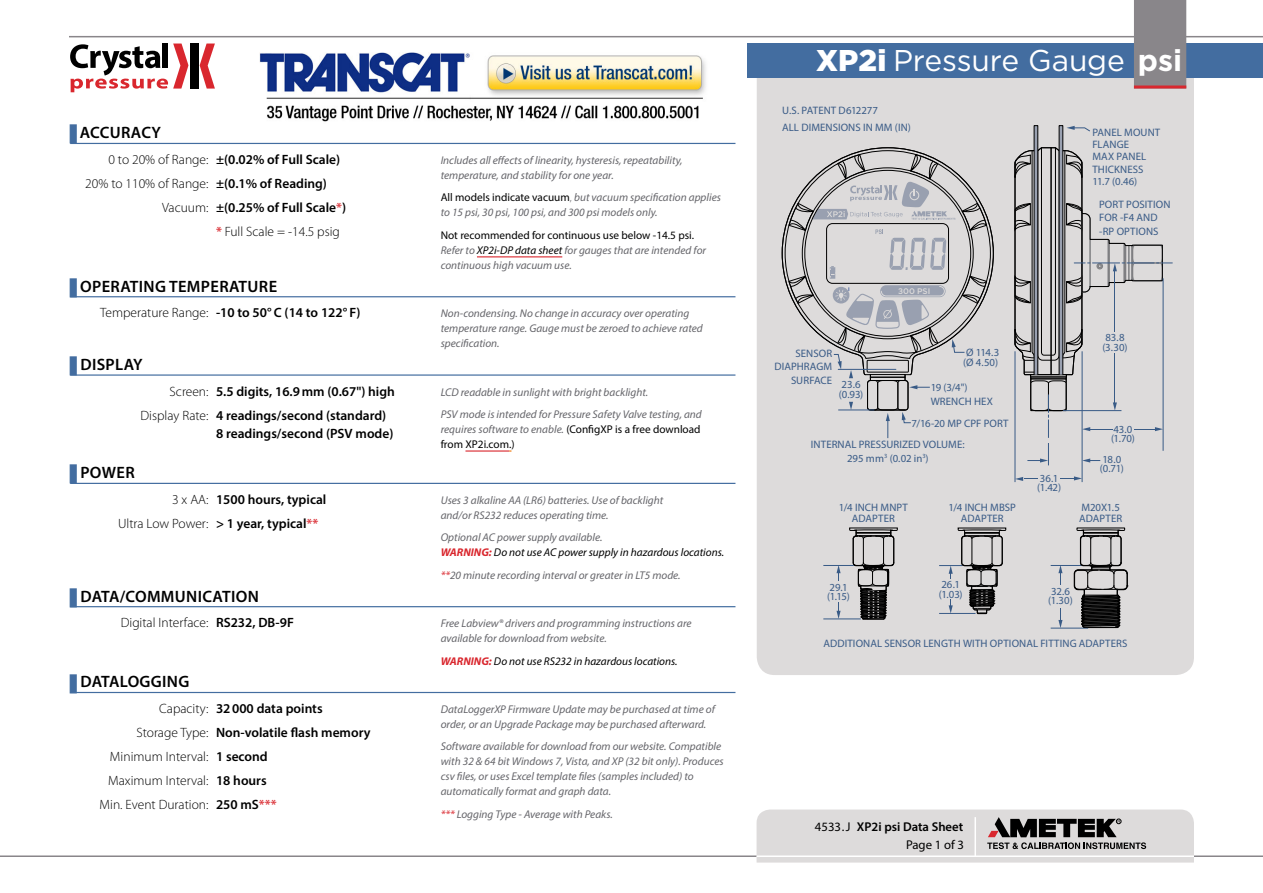
<style>
.page{position:relative;width:1263px;height:893px;background:#fff}
.page>*{position:absolute;margin:0;border:0;box-sizing:border-box;transform-origin:0 0}
.t1{font:30px "Gotham";letter-spacing:-.005em;color:#fff}
.t2{font:600 16.5px "Myriad Pro";letter-spacing:.02em;color:#000}
.t3{font:600 13.5px/24px "Myriad Pro";color:#000}
.t4{font:300 13.5px "Myriad Pro";color:#000}
.t5{font:600 12.75px/18.5px "Myriad Pro";color:#000;text-align:right}
.t6{font:italic 11.25px/15px "Myriad Pro";color:#65656a}
.t7{font:italic 11.25px/15px "Myriad Pro";color:#000}
.t8{font:11.25px/15px "Myriad Pro";color:#000}
.t9{font:10.8px/9.4px "Myriad Pro";letter-spacing:.005em;color:#426a9d}
.t10{font:500 8.1px "Gotham";letter-spacing:.01em;color:#fff}
.s1{font-weight:300}
.s2{font-weight:600}
.s3{color:#d9272e}
.s4{font-weight:600;color:#d9272e}
.s5{font-style:normal;color:#000}
.s6{font-weight:300;font-style:normal}
.s7{color:#000}
.s8{font-style:italic;color:#65656a}
.s9{color:#65656a}
.s10{font-weight:700;color:#d9272e}
.s11{font-weight:900}
.s12{font-weight:700}
.s13{font-weight:400}
</style>
<div class="page">
<hr style="left:0;top:855px;width:1263px;height:2px;background:#89868a">
<hr style="left:69px;top:36px;width:1194px;height:1px;background:#89868a">
<svg style="left:756px;top:809px;width:438px;height:54px;background:#cbc9c9"></svg>
<div style="left:190px;top:44px;width:8px;height:45px;background:#000"></div>
<svg style="left:200px;top:44px;width:15px;height:45px"></svg>
<svg style="left:70px;top:44px;width:118px;height:48px"></svg>
<div style="left:757px;top:78px;width:437px;height:597px;background:#dddbdb"></div>
<hr style="left:70px;top:143px;width:665px;height:1px;background:#436da0">
<hr style="left:70px;top:296px;width:665px;height:1px;background:#436da0">
<hr style="left:70px;top:374px;width:665px;height:2px;background:#436da0">
<hr style="left:70px;top:483px;width:665px;height:1px;background:#436da0">
<hr style="left:70px;top:606px;width:665px;height:1px;background:#436da0">
<hr style="left:70px;top:692px;width:665px;height:1px;background:#436da0">
<div style="left:768px;top:95px;width:414px;height:560px;background:#dddbdb"></div>
<svg style="left:781px;top:147px;width:213px;height:133px"></svg>
<hr style="left:1082px;top:351px;width:1px;height:131px;background:#426a9d">
<hr style="left:1015px;top:351px;width:1px;height:131px;background:#426a9d">
<svg style="left:1015px;top:477px;width:23px;height:4px"></svg>
<svg style="left:1060px;top:476px;width:22px;height:4px"></svg>
<svg style="left:1014px;top:125px;width:158px;height:340px"></svg>
<hr style="left:1114px;top:353px;width:1px;height:52px;background:#426a9d">
<hr style="left:1114px;top:270px;width:1px;height:62px;background:#426a9d">
<svg style="left:785px;top:150px;width:206px;height:288px"></svg>
<hr style="left:823px;top:565px;width:31px;height:1px;background:#426a9d">
<hr style="left:823px;top:619px;width:38px;height:1px;background:#426a9d">
<svg style="left:836px;top:602px;width:5px;height:17px"></svg>
<svg style="left:836px;top:565px;width:5px;height:16px"></svg>
<svg style="left:849px;top:527px;width:49px;height:93px"></svg>
<svg style="left:939px;top:527px;width:68px;height:88px"></svg>
<hr style="left:1051px;top:565px;width:30px;height:1px;background:#426a9d">
<hr style="left:1051px;top:628px;width:37px;height:1px;background:#426a9d">
<svg style="left:1058px;top:608px;width:4px;height:20px"></svg>
<svg style="left:1058px;top:565px;width:4px;height:20px"></svg>
<svg style="left:1073px;top:527px;width:55px;height:102px"></svg>
<hr style="left:477px;top:256px;width:85px;height:1px;background:#d9272e">
<hr style="left:465px;top:450px;width:44px;height:2px;background:#d9272e">
<div style="left:747px;top:44px;width:516px;height:34px;background:#436da0"></div>
<div style="left:1134px;top:0;width:52px;height:89px;background:#89868a"></div>
<hr style="left:1134px;top:86px;width:52px;height:3px;background:#d9272e">
<img style="left:259px;top:53px;width:447px;height:69px">
<svg style="left:70px;top:142px;width:21px;height:2px"></svg>
<svg style="left:70px;top:296px;width:21px;height:2px"></svg>
<svg style="left:70px;top:374px;width:21px;height:2px"></svg>
<svg style="left:70px;top:482px;width:21px;height:2px"></svg>
<svg style="left:70px;top:606px;width:21px;height:2px"></svg>
<svg style="left:70px;top:691px;width:21px;height:3px"></svg>
<h2 class="t2" style="left:80px;top:122px;width:83px">Accuracy</h2>
<p class="t3" style="left:108px;top:147px;width:233px"><span class="s1">0 to 20% of Range:</span> ±(0.02% of Full Scale)</p>
<p class="t4" style="left:85px;top:175px;width:243px">20% to 110% of Range: <span class="s2">±(0.1% of Reading)</span></p>
<p class="t3" style="left:162px;top:195px;width:186px"><span class="s1">Vacuum:</span> ±(0.25% of Full Scale<span class="s3">*</span>)</p>
<p class="t4" style="left:216px;top:223px;width:125px"><span class="s4">*</span> Full Scale = -14.5 psig</p>
<h2 class="t2" style="left:80px;top:276px;width:198px">Operating Temperature</h2>
<p class="t3" style="left:100px;top:300px;width:262px"><span class="s1">Temperature Range:</span> -10 to 50° C (14 to 122° F)</p>
<h2 class="t2" style="left:80px;top:354px;width:64px">Display</h2>
<p class="t3" style="left:141px;top:379px;width:256px;text-indent:29px"><span class="s1">Screen:</span> 5.5 digits, 16.9mm (0.67") high<br><span class="s1">Display Rate:</span> 4 readings/second (standard)</p>
<p class="t3" style="left:216px;top:421px;width:179px">8 readings/second (PSV mode)</p>
<h2 class="t2" style="left:80px;top:462px;width:56px">Power</h2>
<p class="t3" style="left:118px;top:487px;width:210px;text-indent:54px"><span class="s1">3 x AA:</span> 1500 hours, typical<br><span class="s1">Ultra Low Power:</span> &gt; 1 year, typical<span class="s3">**</span></p>
<h2 class="t2" style="left:80px;top:586px;width:180px">Data/Communication</h2>
<p class="t4" style="left:121px;top:614px;width:175px">Digital Interface: <span class="s2">RS232, DB-9F</span></p>
<h2 class="t2" style="left:80px;top:671px;width:111px">Datalogging</h2>
<p class="t3" style="left:159px;top:696px;width:165px"><span class="s1">Capacity:</span> 32000 data points</p>
<p class="t3" style="left:136px;top:720px;width:236px"><span class="s1">Storage Type:</span> Non-volatile flash memory</p>
<p class="t4" style="left:110px;top:748px;width:159px">Minimum Interval: <span class="s2">1 second</span></p>
<p class="t4" style="left:108px;top:772px;width:160px">Maximum Interval: <span class="s2">18 hours</span></p>
<p class="t4" style="left:99px;top:796px;width:179px">Min. Event Duration: <span class="s2">250 mS</span><span class="s4">***</span></p>
<p class="t6" style="left:441px;top:152px;width:243px">Includes all effects of linearity, hysteresis, repeatability, temperature, and stability for one year.</p>
<p class="t6" style="left:441px;top:190px;width:282px"><span class="s5">All models indicate vacuum</span><span class="s6">,</span> but vacuum specification applies to 15 psi, 30 psi, 100 psi, and 300 psi models only.</p>
<p class="t6" style="left:441px;top:227px;width:267px"><span class="s5">Not recommended for continuous use below -14.5 psi.<br></span>Refer to <span class="s7">XP2i-DP data sheet</span> for gauges that are intended for continuous high vacuum use.</p>
<p class="t6" style="left:441px;top:306px;width:264px">Non-condensing. No change in accuracy over operating temperature range. Gauge must be zeroed to achieve rated specification.</p>
<p class="t6" style="left:441px;top:380px;width:263px;line-height:22.5px">LCD readable in sunlight with bright backlight.<br>PSV mode is intended for Pressure Safety Valve testing, and</p>
<p class="t8" style="left:441px;top:422px;width:261px"><span class="s8">requires software to enable.</span> (ConfigXP is a free download from XP2i.com.)</p>
<p class="t6" style="left:441px;top:492px;width:224px">Uses 3 alkaline AA (LR6) batteries. Use of backlight and/or RS232 reduces operating time.</p>
<p class="t7" style="left:441px;top:530px;width:285px"><span class="s9">Optional AC power supply available.<br></span><span class="s10">WARNING:</span> Do not use AC power supply in hazardous locations.</p>
<p class="t6" style="left:441px;top:567px;width:241px"><span class="s3">**</span>20 minute recording interval or greater in LT5 mode.</p>
<p class="t6" style="left:441px;top:616px;width:252px">Free Labview® drivers and programming instructions are available for download from website.</p>
<p class="t7" style="left:441px;top:653px;width:238px"><span class="s10">WARNING:</span> Do not use RS232 in hazardous locations.</p>
<p class="t6" style="left:441px;top:701px;width:276px">DataLoggerXP Firmware Update may be purchased at time of order, or an Upgrade Package may be purchased afterward.</p>
<p class="t6" style="left:441px;top:739px;width:284px">Software available for download from our website. Compatible with 32 &amp; 64 bit Windows 7, Vista, and XP (32 bit only). Produces csv files, or uses Excel template files (samples included) to automatically format and graph data.</p>
<p class="t6" style="left:441px;top:806px;width:174px"><span class="s3">***</span> Logging Type - Average with Peaks.</p>
<h1 class="t1" style="left:816px;top:41px;width:367px"><span class="s11">XP2i</span> Pressure Gauge <span class="s12">psi</span></h1>
<p class="t9" style="left:782px;top:103px;width:130px;line-height:16.2px">U.S. PATENT D612277<br>ALL DIMENSIONS IN MM (IN)</p>
<p class="t9" style="left:774px;top:346px;width:59px;line-height:13.5px;text-align:right">SENSOR<br>DIAPHRAGM<br>SURFACE</p>
<p class="t9" style="left:839px;top:380px;width:26px">23.6 (0.93)</p>
<p class="t10" style="left:898px;top:285px;width:34px">300 PSI</p>
<p class="t9" style="left:963px;top:346px;width:38px;line-height:10.8px">Ø 114.3 (Ø 4.50)</p>
<p class="t9" style="left:931px;top:381px;width:64px;line-height:13.5px">19 (3/4")<br>WRENCH HEX</p>
<p class="t9" style="left:911px;top:419px;width:98px">7/16-20 MP CPF PORT</p>
<p class="t9" style="left:811px;top:438px;width:155px;line-height:13.5px;text-align:center">INTERNAL PRESSURIZED VOLUME:<br>295 mm<sup>3</sup> (0.02 in<sup>3</sup>)</p>
<p class="t9" style="left:839px;top:502px;width:71px;line-height:10.8px;text-align:center">1/4 INCH MNPT<br>ADAPTER</p>
<p class="t9" style="left:948px;top:502px;width:69px;line-height:10.8px;text-align:center">1/4 INCH MBSP<br>ADAPTER</p>
<p class="t9" style="left:1092px;top:126px;width:69px;line-height:12.1px">PANEL MOUNT<br>FLANGE<br>MAX PANEL<br>THICKNESS<br>11.7 (0.46)</p>
<p class="t9" style="left:1099px;top:197px;width:73px;line-height:13.5px">PORT POSITION<br>FOR -F4 AND -RP OPTIONS</p>
<p class="t9" style="left:1102px;top:333px;width:27px">83.8 (3.30)</p>
<p class="t9" style="left:1037px;top:473px;width:25px">36.1 (1.42)</p>
<p class="t9" style="left:1111px;top:424px;width:25px">43.0 (1.70)</p>
<p class="t9" style="left:1100px;top:454px;width:26px">18.0 (0.71)</p>
<p class="t9" style="left:1079px;top:502px;width:44px;line-height:10.8px">M20X1.5<br>ADAPTER</p>
<p class="t9" style="left:827px;top:582px;width:24px">29.1 (1.15)</p>
<p class="t9" style="left:939px;top:580px;width:25px">26.1 (1.03)</p>
<p class="t9" style="left:1048px;top:586px;width:26px">32.6 (1.30)</p>
<p class="t9" style="left:823px;top:639px;width:305px">ADDITIONAL SENSOR LENGTH WITH OPTIONAL FITTING ADAPTERS</p>
<p class="t5" style="left:815px;top:817px;width:151px"><span class="s13">4533.J</span> XP2i psi Data Sheet<br><span class="s13">Page 1 of 3</span></p>
</div>
